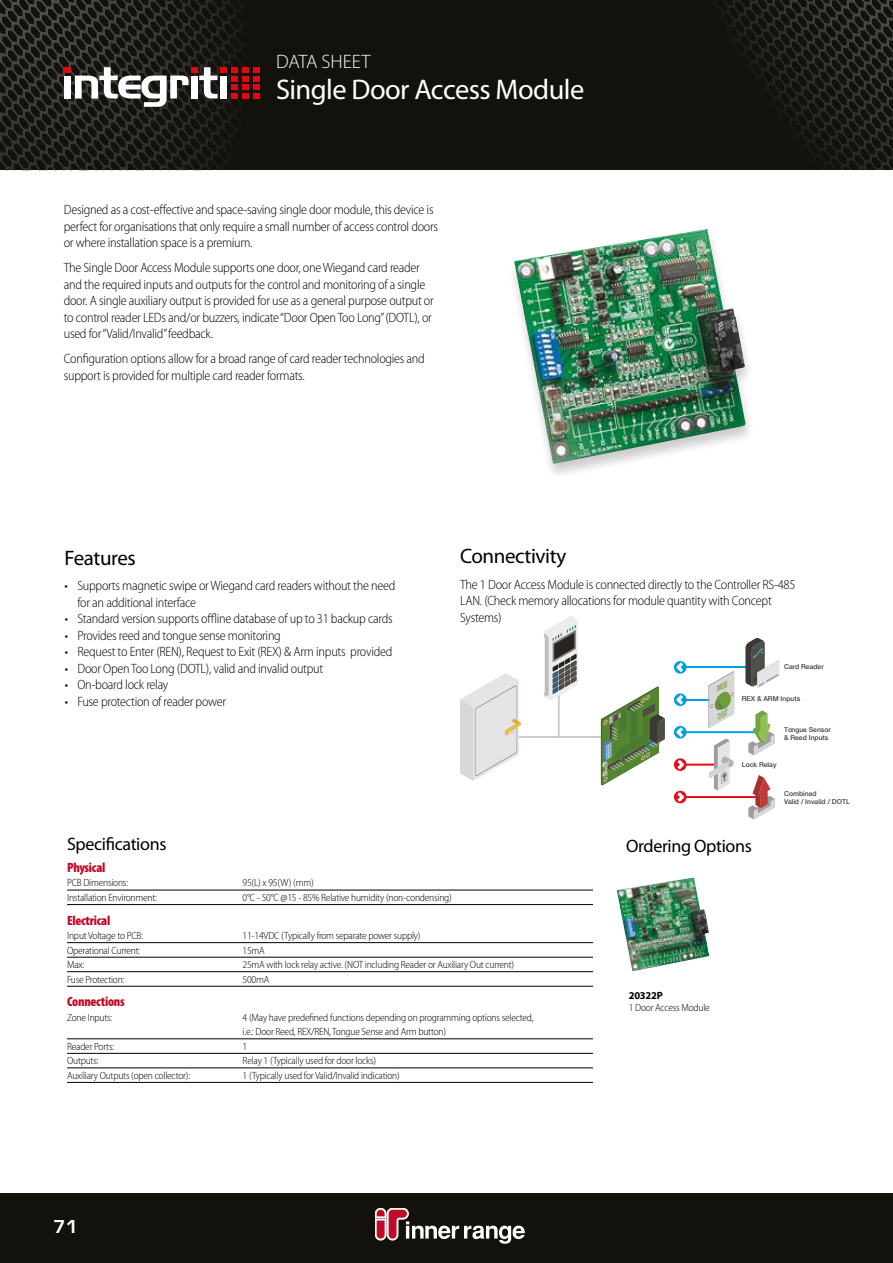
<style>
.page{position:relative;width:893px;height:1263px;background:#fff}
.page>*{position:absolute;margin:0;border:0;box-sizing:border-box;transform-origin:0 0}
.t1{font:28.5px "Myriad Pro";letter-spacing:-.02em;color:#fff}
.t2{font:21px "Myriad Pro";letter-spacing:-.02em;color:#000}
.t3{font:300 19.5px "Myriad Pro";color:#fff}
.t4{font:700 19.5px "Eurostile";color:#fff}
.t5{font:18px "Myriad Pro";letter-spacing:-.02em;color:#000}
.t6{font:300 semi-condensed 13.5px/16.5px "Myriad Pro";letter-spacing:-.02em;color:#000}
.t7{font:900 condensed 13.5px "Myriad Pro";letter-spacing:-.02em;color:#c10a27}
.t8{font:300 semi-condensed 10.5px/14.5px "Myriad Pro";letter-spacing:-.02em;color:#000}
.t9{font:700 10.5px "Myriad Pro";letter-spacing:-.02em;color:#000}
.t10{font:500 6.75px/8.1px "Helvetica Neue LT Com";color:#413e3c}
</style>
<div class="page">
<div style="left:0;top:0;width:893px;height:170px;background:#12110c"></div>
<div style="left:0;top:1193px;width:893px;height:70px;background:#12110c"></div>
<svg style="left:0;top:0;width:260px;height:171px"></svg>
<div style="left:220px;top:67px;width:7px;height:6px;background:#e30613"></div>
<div style="left:64px;top:67px;width:7px;height:6px;background:#e30613"></div>
<div style="left:191px;top:67px;width:7px;height:6px;background:#e30613"></div>
<svg style="left:375px;top:1208px;width:150px;height:36px"></svg>
<svg style="left:721px;top:0;width:172px;height:170px"></svg>
<img style="left:514px;top:229px;width:232px;height:235px">
<hr style="left:67px;top:890px;width:526px;height:1px;background:#000">
<hr style="left:67px;top:904px;width:526px;height:1px;background:#000">
<hr style="left:67px;top:942px;width:526px;height:1px;background:#000">
<hr style="left:67px;top:957px;width:526px;height:1px;background:#000">
<hr style="left:67px;top:971px;width:526px;height:1px;background:#000">
<hr style="left:67px;top:986px;width:526px;height:1px;background:#000">
<hr style="left:67px;top:1038px;width:526px;height:1px;background:#000">
<hr style="left:67px;top:1053px;width:526px;height:1px;background:#000">
<hr style="left:67px;top:1067px;width:526px;height:1px;background:#000">
<hr style="left:67px;top:1082px;width:526px;height:1px;background:#000">
<img style="left:617px;top:877px;width:92px;height:94px">
<hr style="left:485px;top:736px;width:143px;height:2px;background:#cecbcb">
<hr style="left:677px;top:796px;width:82px;height:2px;background:#e30613">
<svg style="left:460px;top:673px;width:61px;height:108px"></svg>
<hr style="left:678px;top:699px;width:32px;height:2px;background:#009fe3">
<svg style="left:674px;top:693px;width:13px;height:13px"></svg>
<svg style="left:676px;top:695px;width:7px;height:10px"></svg>
<hr style="left:677px;top:731px;width:82px;height:2px;background:#009fe3">
<svg style="left:674px;top:726px;width:13px;height:12px"></svg>
<svg style="left:676px;top:727px;width:7px;height:10px"></svg>
<hr style="left:678px;top:666px;width:74px;height:2px;background:#009fe3">
<svg style="left:674px;top:661px;width:13px;height:13px"></svg>
<svg style="left:676px;top:662px;width:7px;height:10px"></svg>
<hr style="left:677px;top:764px;width:40px;height:2px;background:#e30613">
<svg style="left:674px;top:791px;width:13px;height:12px"></svg>
<svg style="left:677px;top:792px;width:7px;height:10px"></svg>
<svg style="left:674px;top:758px;width:13px;height:13px"></svg>
<svg style="left:677px;top:760px;width:7px;height:9px"></svg>
<svg style="left:708px;top:671px;width:26px;height:57px"></svg>
<svg style="left:709px;top:738px;width:25px;height:53px"></svg>
<svg style="left:745px;top:638px;width:34px;height:50px"></svg>
<svg style="left:748px;top:710px;width:27px;height:45px"></svg>
<svg style="left:748px;top:775px;width:27px;height:44px"></svg>
<svg style="left:601px;top:686px;width:64px;height:99px"></svg>
<hr style="left:558px;top:671px;width:2px;height:67px;background:#cecbcb">
<svg style="left:544px;top:616px;width:34px;height:84px"></svg>
<h3 class="t3" style="left:276px;top:50px;width:96px">DATA SHEET</h3>
<h1 class="t1" style="left:276px;top:73px;width:310px">Single Door Access Module</h1>
<p class="t6" style="left:64px;top:202px;width:376px">Designed as a cost-effective and space-saving single door module, this device is perfect for organisations that only require a small number of access control doors or where installation space is a premium.</p>
<p class="t6" style="left:64px;top:260px;width:372px">The Single Door Access Module supports one door, one Wiegand card reader and the required inputs and outputs for the control and monitoring of a single door. A single auxiliary output is provided for use as a general purpose output or to control reader LEDs and/or buzzers, indicate “Door Open Too Long” (DOTL), or used for “Valid/Invalid” feedback.</p>
<p class="t6" style="left:64px;top:351px;width:363px">Configuration options allow for a broad range of card reader technologies and support is provided for multiple card reader formats.</p>
<h2 class="t2" style="left:65px;top:547px;width:73px">Features</h2>
<h2 class="t2" style="left:460px;top:544px;width:108px">Connectivity</h2>
<p class="t6" style="left:77px;top:578px;width:319px;text-indent:-13px">• Supports magnetic swipe or Wiegand card readers without the need for an additional interface</p>
<p class="t6" style="left:65px;top:611px;width:329px">• Standard version supports offline database of up to 31 backup cards</p>
<p class="t6" style="left:65px;top:627px;width:218px">• Provides reed and tongue sense monitoring</p>
<p class="t6" style="left:65px;top:644px;width:329px">• Request to Enter (REN), Request to Exit (REX) &amp; Arm inputs provided</p>
<p class="t6" style="left:65px;top:660px;width:260px">• Door Open Too Long (DOTL), valid and invalid output</p>
<p class="t6" style="left:65px;top:677px;width:105px">• On-board lock relay</p>
<p class="t6" style="left:65px;top:694px;width:163px">• Fuse protection of reader power</p>
<p class="t6" style="left:460px;top:576px;width:337px">The 1 Door Access Module is connected directly to the Controller RS-485<br>LAN. (Check memory allocations for module quantity with Concept<br>Systems)</p>
<p class="t10" style="left:784px;top:663px;width:41px">Card Reader</p>
<p class="t10" style="left:742px;top:694px;width:60px">REX &amp; ARM Inputs</p>
<p class="t10" style="left:784px;top:725px;width:48px">Tongue Sensor &amp; Reed Inputs</p>
<p class="t10" style="left:742px;top:761px;width:36px">Lock Relay</p>
<h3 class="t5" style="left:67px;top:834px;width:101px">Specifications</h3>
<p class="t7" style="left:67px;top:860px;width:40px">Physical</p>
<p class="t8" style="left:67px;top:876px;width:63px">PCB Dimensions:</p>
<p class="t8" style="left:243px;top:876px;width:73px">95(L) x 95(W) (mm)</p>
<p class="t8" style="left:67px;top:890px;width:91px">Installation Environment:</p>
<p class="t8" style="left:243px;top:890px;width:211px">0°C - 50°C @15 - 85% Relative humidity (non-condensing)</p>
<p class="t7" style="left:67px;top:912px;width:45px">Electrical</p>
<p class="t8" style="left:67px;top:928px;width:77px">Input Voltage to PCB:</p>
<p class="t8" style="left:243px;top:928px;width:180px">11-14VDC (Typically from separate power supply)</p>
<p class="t8" style="left:67px;top:943px;width:75px">Operational Current:</p>
<p class="t8" style="left:243px;top:943px;width:24px">15mA</p>
<p class="t8" style="left:67px;top:957px;width:19px">Max:</p>
<p class="t8" style="left:243px;top:957px;width:273px">25mA with lock relay active. (NOT including Reader or Auxiliary Out current)</p>
<p class="t8" style="left:67px;top:972px;width:59px">Fuse Protection:</p>
<p class="t8" style="left:243px;top:972px;width:28px">500mA</p>
<p class="t7" style="left:67px;top:994px;width:59px">Connections</p>
<p class="t8" style="left:67px;top:1010px;width:47px">Zone Inputs:</p>
<p class="t8" style="left:243px;top:1010px;width:292px">4 (May have predefined functions depending on programming options selected, i.e.: Door Reed, REX/REN, Tongue Sense and Arm button)</p>
<p class="t8" style="left:67px;top:1039px;width:49px">Reader Ports:</p>
<p class="t8" style="left:243px;top:1039px;width:6px">1</p>
<p class="t8" style="left:67px;top:1054px;width:33px">Outputs:</p>
<p class="t8" style="left:243px;top:1054px;width:135px">Relay 1 (Typically used for door locks)</p>
<p class="t8" style="left:67px;top:1068px;width:125px">Auxiliary Outputs (open collector):</p>
<p class="t8" style="left:243px;top:1068px;width:159px">1 (Typically used for Valid/Invalid indication)</p>
<h3 class="t4" style="left:54px;top:1213px;width:26px">71</h3>
<h3 class="t5" style="left:626px;top:836px;width:127px">Ordering Options</h3>
<p class="t10" style="left:784px;top:790px;width:67px">Combined<br>Valid / Invalid / DOTL</p>
<p class="t9" style="left:629px;top:989px;width:36px">20322P</p>
<p class="t8" style="left:629px;top:1000px;width:83px">1 Door Access Module</p>
</div>
